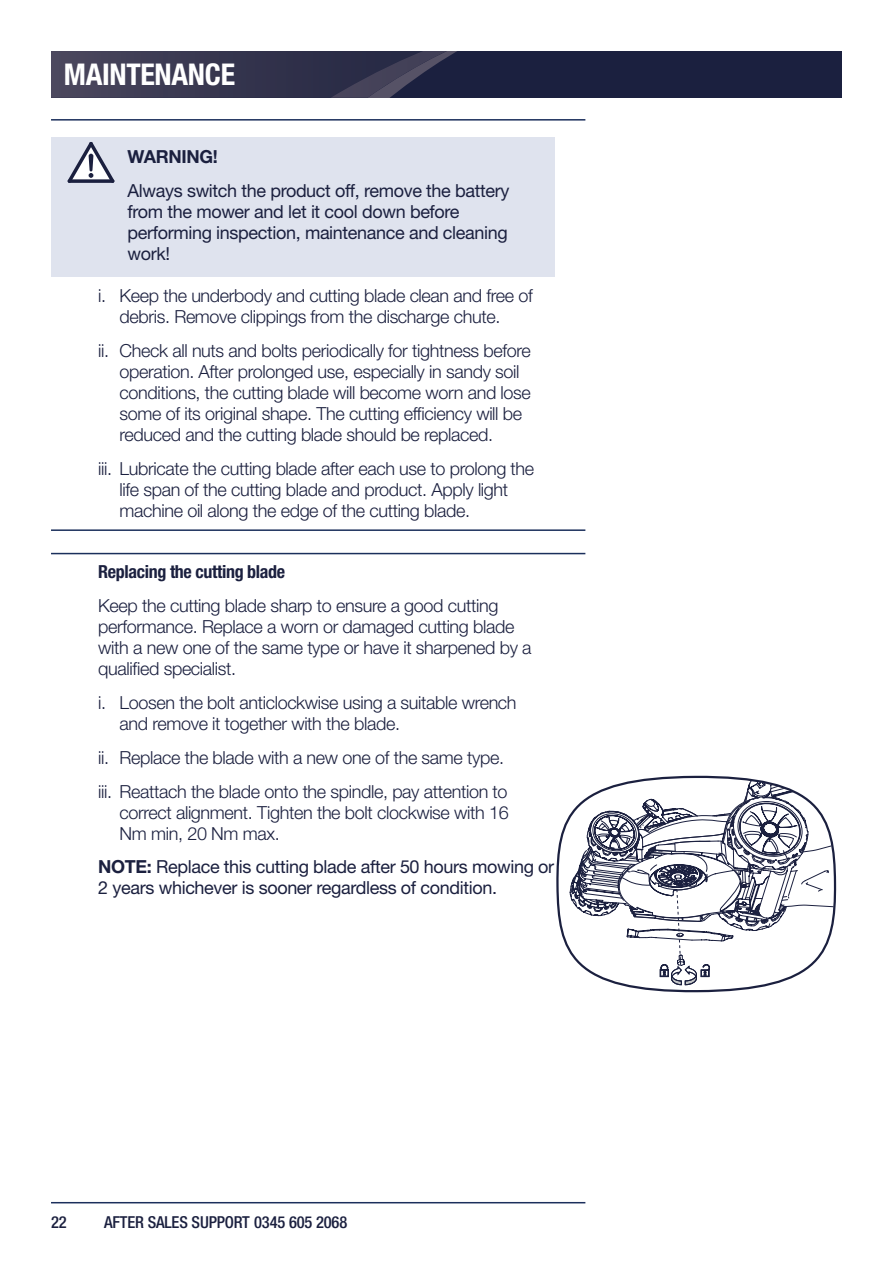
<style>
.page{position:relative;width:893px;height:1263px;background:#fff}
.page>*{position:absolute;margin:0;border:0;box-sizing:border-box;transform-origin:0 0}
.t1{font:700 condensed 30px "Helvetica Neue LT Std";letter-spacing:-.01em;color:#fff}
.t2{font:300 18px/21px "Helvetica Neue LT Pro";letter-spacing:-.02em;color:#1b203f}
.t3{font:18px/21px "Helvetica Neue LT Pro";letter-spacing:-.02em;color:#1b203f}
.t4{font:700 condensed 18px "Helvetica Neue LT Pro";letter-spacing:-.02em;color:#1b203f}
.t5{font:700 18px "Helvetica Neue LT Pro";letter-spacing:-.02em;color:#1b203f}
.t6{font:500 condensed 16.5px "Helvetica Neue LT Std";letter-spacing:-.01em;color:#1b203f}
.s1{font-weight:700}
</style>
<div class="page">
<svg style="left:51px;top:51px;width:790px;height:47px;background:#292b47"></svg>
<div style="left:51px;top:137px;width:504px;height:139px;background:#dfe3ee"></div>
<svg style="left:67px;top:142px;width:48px;height:41px"></svg>
<svg style="left:556px;top:775px;width:281px;height:217px"></svg>
<hr style="left:51px;top:119px;width:534px;height:2px;background:#1b2f5c">
<hr style="left:51px;top:529px;width:534px;height:2px;background:#1b2f5c">
<hr style="left:51px;top:553px;width:534px;height:1px;background:#1b2f5c">
<hr style="left:51px;top:1202px;width:534px;height:1px;background:#1b2f5c">
<h1 class="t1" style="left:64px;top:56px;width:173px">MAINTENANCE</h1>
<p class="t5" style="left:128px;top:145px;width:92px">WARNING!</p>
<p class="t3" style="left:128px;top:180px;width:383px">Always switch the product off, remove the battery from the mower and let it cool down before performing inspection, maintenance and cleaning work!</p>
<p class="t2" style="left:120px;top:285px;width:415px;text-indent:-21px">i. Keep the underbody and cutting blade clean and free of debris. Remove clippings from the discharge chute.</p>
<p class="t2" style="left:120px;top:339px;width:413px;text-indent:-21px">ii. Check all nuts and bolts periodically for tightness before operation. After prolonged use, especially in sandy soil conditions, the cutting blade will become worn and lose some of its original shape. The cutting efficiency will be reduced and the cutting blade should be replaced.</p>
<p class="t2" style="left:120px;top:457px;width:416px;text-indent:-21px">iii. Lubricate the cutting blade after each use to prolong the life span of the cutting blade and product. Apply light machine oil along the edge of the cutting blade.</p>
<p class="t4" style="left:98px;top:561px;width:188px">Replacing the cutting blade</p>
<p class="t2" style="left:98px;top:595px;width:435px">Keep the cutting blade sharp to ensure a good cutting performance. Replace a worn or damaged cutting blade with a new one of the same type or have it sharpened by a qualified specialist.</p>
<p class="t2" style="left:120px;top:692px;width:399px;text-indent:-21px">i. Loosen the bolt anticlockwise using a suitable wrench and remove it together with the blade.</p>
<p class="t2" style="left:98px;top:740px;width:411px;line-height:33.8px">ii. Replace the blade with a new one of the same type. iii. Reattach the blade onto the spindle, pay attention to</p>
<p class="t2" style="left:120px;top:801px;width:391px">correct alignment. Tighten the bolt clockwise with 16<br>Nm min, 20 Nm max.</p>
<p class="t3" style="left:98px;top:856px;width:457px"><span class="s1">NOTE:</span> Replace this cutting blade after 50 hours mowing or<br>2 years whichever is sooner regardless of condition.</p>
<p class="t6" style="left:51px;top:1212px;width:17px">22</p>
<p class="t6" style="left:104px;top:1212px;width:245px">AFTER SALES SUPPORT 0345 605 2068</p>
</div>
